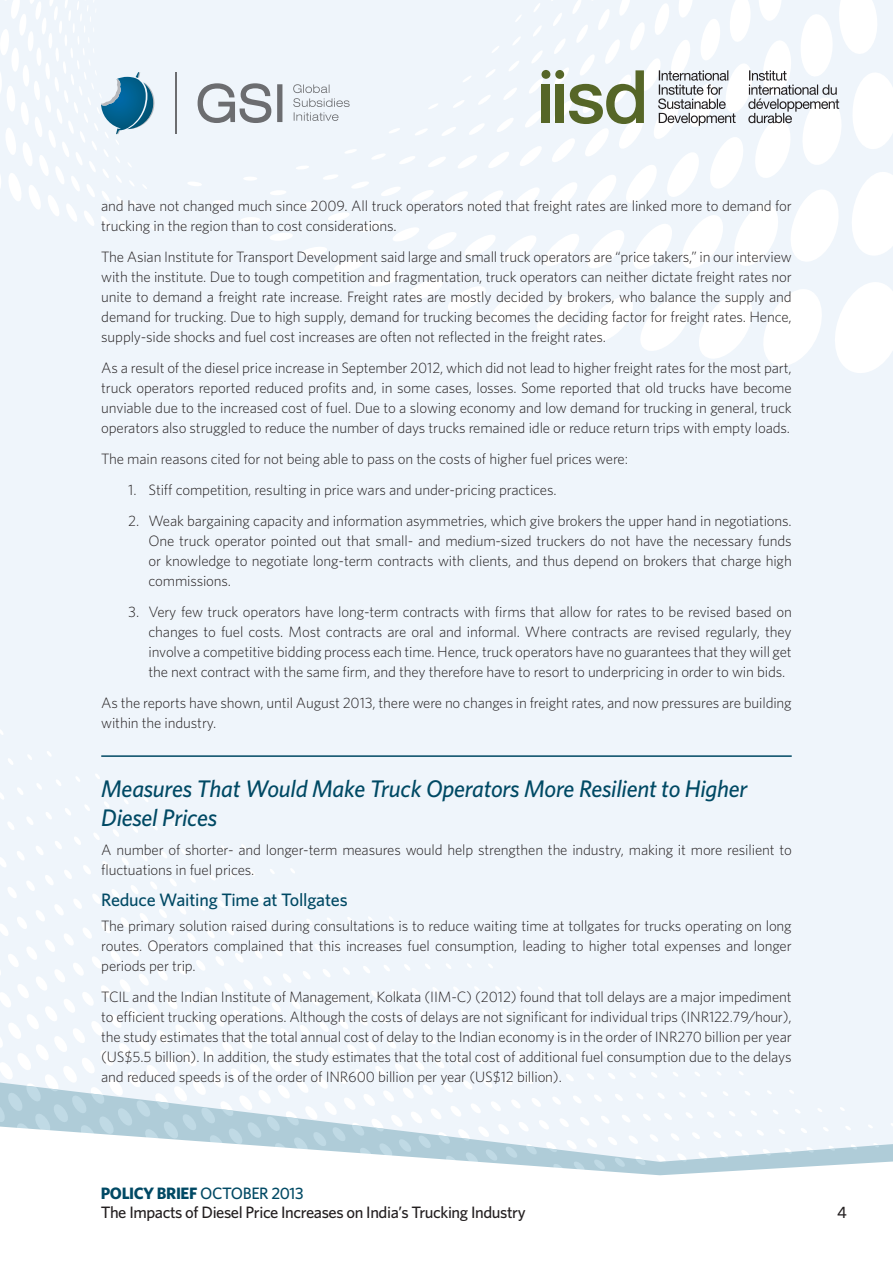
<style>
.page{position:relative;width:893px;height:1263px;background:#fff}
.page>*{position:absolute;margin:0;border:0;box-sizing:border-box;transform-origin:0 0}
.Subhead1_Rule_above{font:italic 500 24px/28.5px "Whitney";letter-spacing:-.01em;color:#004964}
.Subhead3{font:500 18px "Whitney";letter-spacing:-.01em;color:#004964}
.t1{font:500 16.5px/19.5px "Whitney";letter-spacing:-.025em;color:#231f20}
.Body_copy{font:300 15px/20.1px "Whitney";letter-spacing:-.01em;color:#231f20;text-align:justify}
.s1{font-weight:700;color:#004964}
.s2{color:#004964}
</style>
<div class="page">
<div style="left:0;top:0;width:893px;height:729px;background:#eff5fb"></div>
<div style="left:0;top:729px;width:893px;height:352px;background:#eff5fb"></div>
<svg style="left:0;top:1081px;width:893px;height:44px;fill:#eff5fb"></svg>
<svg style="left:0;top:1086px;width:346px;height:39px"></svg>
<svg style="left:0;top:1125px;width:893px;height:51px"></svg>
<svg style="left:0;top:0;width:172px;height:232px"></svg>
<hr style="left:175px;top:72px;width:2px;height:62px;background:#6c6d70">
<svg style="left:179px;top:0;width:714px;height:374px"></svg>
<hr style="left:101px;top:755px;width:691px;height:2px;background:#004964">
<p class="Body_copy" style="left:101px;top:195px;width:692px">and have not changed much since 2009. All truck operators noted that freight rates are linked more to demand for trucking in the region than to cost considerations.</p>
<p class="Body_copy" style="left:101px;top:246px;width:692px">The Asian Institute for Transport Development said large and small truck operators are “price takers,” in our interview with the institute. Due to tough competition and fragmentation, truck operators can neither dictate freight rates nor unite to demand a freight rate increase. Freight rates are mostly decided by brokers, who balance the supply and demand for trucking. Due to high supply, demand for trucking becomes the deciding factor for freight rates. Hence, supply-side shocks and fuel cost increases are often not reflected in the freight rates.</p>
<p class="Body_copy" style="left:101px;top:357px;width:692px">As a result of the diesel price increase in September 2012, which did not lead to higher freight rates for the most part, truck operators reported reduced profits and, in some cases, losses. Some reported that old trucks have become unviable due to the increased cost of fuel. Due to a slowing economy and low demand for trucking in general, truck operators also struggled to reduce the number of days trucks remained idle or reduce return trips with empty loads.</p>
<p class="Body_copy" style="left:101px;top:448px;width:528px">The main reasons cited for not being able to pass on the costs of higher fuel prices were:</p>
<p class="Body_copy" style="left:128px;top:479px;width:430px">1. Stiff competition, resulting in price wars and under-pricing practices.</p>
<p class="Body_copy" style="left:148px;top:510px;width:645px;text-indent:-20px">2. Weak bargaining capacity and information asymmetries, which give brokers the upper hand in negotiations.<br>One truck operator pointed out that small- and medium-sized truckers do not have the necessary funds or knowledge to negotiate long-term contracts with clients, and thus depend on brokers that charge high commissions.</p>
<p class="Body_copy" style="left:148px;top:601px;width:645px;text-indent:-20px">3. Very few truck operators have long-term contracts with firms that allow for rates to be revised based on changes to fuel costs. Most contracts are oral and informal. Where contracts are revised regularly, they involve a competitive bidding process each time. Hence, truck operators have no guarantees that they will get the next contract with the same firm, and they therefore have to resort to underpricing in order to win bids.</p>
<p class="Body_copy" style="left:101px;top:692px;width:692px">As the reports have shown, until August 2013, there were no changes in freight rates, and now pressures are building within the industry.</p>
<p class="Subhead1_Rule_above" style="left:101px;top:774px;width:648px">Measures That Would Make Truck Operators More Resilient to Higher<br>Diesel Prices</p>
<p class="Body_copy" style="left:101px;top:839px;width:692px">A number of shorter- and longer-term measures would help strengthen the industry, making it more resilient to fluctuations in fuel prices.</p>
<p class="Subhead3" style="left:101px;top:888px;width:248px">Reduce Waiting Time at Tollgates</p>
<p class="Body_copy" style="left:101px;top:915px;width:692px">The primary solution raised during consultations is to reduce waiting time at tollgates for trucks operating on long routes. Operators complained that this increases fuel consumption, leading to higher total expenses and longer periods per trip.</p>
<p class="Body_copy" style="left:101px;top:986px;width:692px">TCIL and the Indian Institute of Management, Kolkata (IIM-C) (2012) found that toll delays are a major impediment to efficient trucking operations. Although the costs of delays are not significant for individual trips (INR122.79/hour), the study estimates that the total annual cost of delay to the Indian economy is in the order of INR270 billion per year (US$5.5 billion). In addition, the study estimates that the total cost of additional fuel consumption due to the delays and reduced speeds is of the order of INR600 billion per year (US$12 billion).</p>
<p class="t1" style="left:101px;top:1183px;width:426px"><span class="s1">POLICY BRIEF</span> <span class="s2">OCTOBER 2013<br></span>The Impacts of Diesel Price Increases on India’s Trucking Industry</p>
<p class="t1" style="left:837px;top:1202px;width:11px">4</p>
</div>
